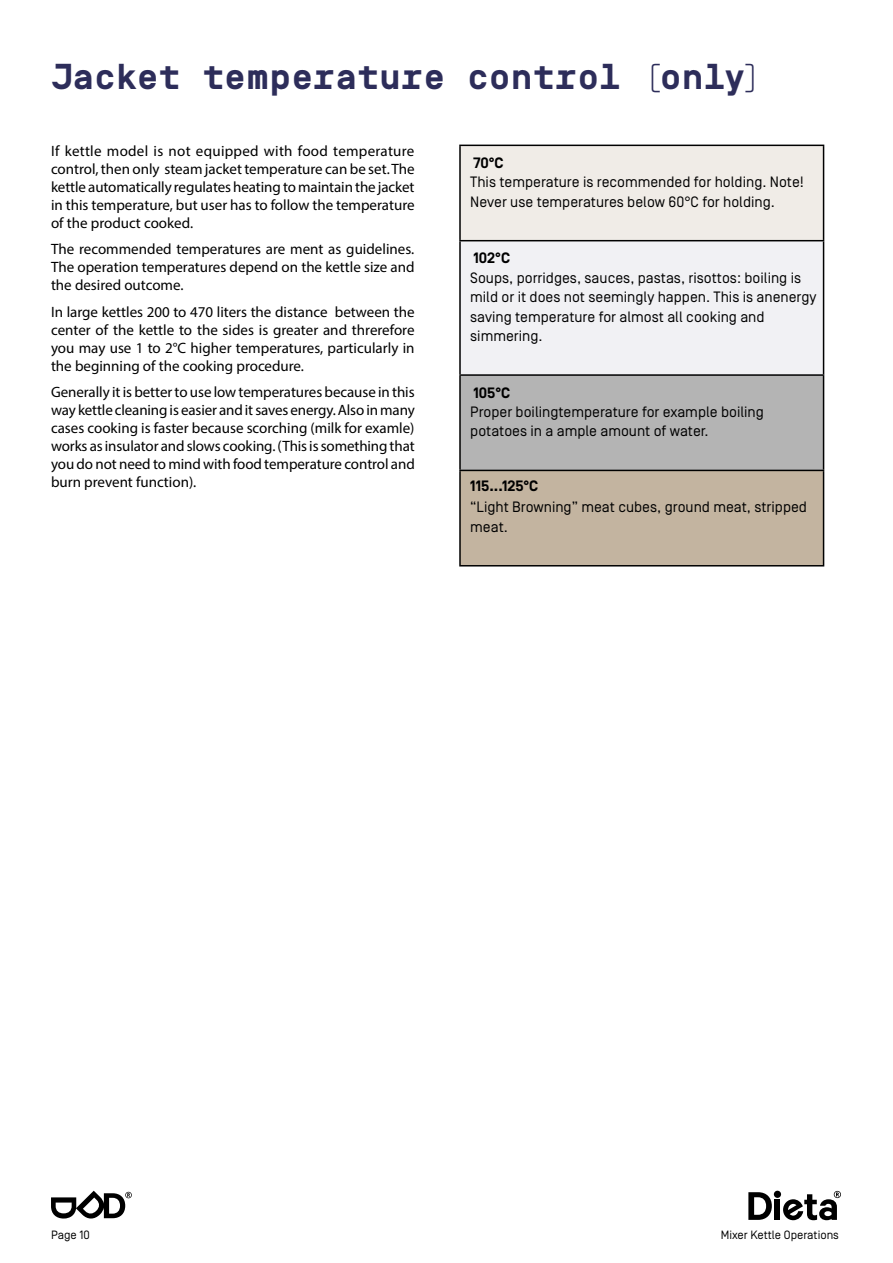
<style>
.page{position:relative;width:893px;height:1263px;background:#fff}
.page>*{position:absolute;margin:0;border:0;box-sizing:border-box;transform-origin:0 0}
.t1{font:700 36px "Simplon Mono";color:#2d2d5a}
.t2{font:15px/18px "Myriad Pro";color:#000;text-align:justify}
.t3{font:15px/19.5px "Simplon Norm";color:#000}
.t4{font:700 15px "Simplon Norm";color:#000}
.t5{font:12px "Simplon Norm";color:#000}
</style>
<div class="page">
<svg style="left:748px;top:1192px;width:24px;height:28px"></svg>
<div style="left:775px;top:1200px;width:5px;height:20px;background:#000"></div>
<div style="left:774px;top:1191px;width:7px;height:7px;background:#000;border-radius:50%"></div>
<svg style="left:783px;top:1191px;width:58px;height:29px"></svg>
<svg style="left:51px;top:1191px;width:81px;height:28px"></svg>
<div style="left:460px;top:145px;width:364px;height:96px;background:#f0ece7"></div>
<div style="left:460px;top:241px;width:364px;height:134px;background:#f1f1f4"></div>
<div style="left:460px;top:375px;width:364px;height:95px;background:#b4b4b4"></div>
<div style="left:460px;top:470px;width:364px;height:96px;background:#c3b4a0"></div>
<hr style="left:459px;top:145px;width:365px;height:1px;background:#000">
<hr style="left:459px;top:146px;width:2px;height:94px;background:#000">
<hr style="left:823px;top:146px;width:1px;height:94px;background:#000">
<hr style="left:459px;top:240px;width:365px;height:1px;background:#000">
<hr style="left:459px;top:241px;width:2px;height:133px;background:#000">
<hr style="left:823px;top:241px;width:1px;height:133px;background:#000">
<hr style="left:459px;top:374px;width:365px;height:2px;background:#000">
<hr style="left:459px;top:376px;width:2px;height:94px;background:#000">
<hr style="left:823px;top:376px;width:1px;height:94px;background:#000">
<hr style="left:459px;top:470px;width:365px;height:1px;background:#000">
<hr style="left:459px;top:471px;width:2px;height:94px;background:#000">
<hr style="left:823px;top:471px;width:1px;height:94px;background:#000">
<hr style="left:459px;top:565px;width:365px;height:1px;background:#000">
<h1 class="t1" style="left:51px;top:57px;width:713px">Jacket temperature control (only)</h1>
<p class="t2" style="left:51px;top:142px;width:365px">If kettle model is not equipped with food temperature control, then only steam jacket temperature can be set. The kettle automatically regulates heating to maintain the jacket in this temperature, but user has to follow the temperature of the product cooked.</p>
<p class="t2" style="left:51px;top:240px;width:365px">The recommended temperatures are ment as guidelines.<br>The operation temperatures depend on the kettle size and the desired outcome.</p>
<p class="t2" style="left:51px;top:303px;width:365px">In large kettles 200 to 470 liters the distance between the center of the kettle to the sides is greater and threrefore you may use 1 to 2°C higher temperatures, particularly in the beginning of the cooking procedure.</p>
<p class="t2" style="left:51px;top:383px;width:365px">Generally it is better to use low temperatures because in this way kettle cleaning is easier and it saves energy. Also in many cases cooking is faster because scorching (milk for examle) works as insulator and slows cooking. (This is something that you do not need to mind with food temperature control and burn prevent function).</p>
<p class="t4" style="left:473px;top:155px;width:32px">70°C</p>
<p class="t3" style="left:470px;top:173px;width:335px">This temperature is recommended for holding. Note!<br>Never use temperatures below 60°C for holding.</p>
<p class="t4" style="left:473px;top:250px;width:38px">102°C</p>
<p class="t3" style="left:470px;top:268px;width:348px">Soups, porridges, sauces, pastas, risottos: boiling is mild or it does not seemingly happen. This is anenergy saving temperature for almost all cooking and simmering.</p>
<p class="t4" style="left:473px;top:384px;width:38px">105°C</p>
<p class="t3" style="left:470px;top:402px;width:295px">Proper boilingtemperature for example boiling potatoes in a ample amount of water.</p>
<p class="t4" style="left:470px;top:478px;width:70px">115...125°C</p>
<p class="t3" style="left:470px;top:498px;width:338px">“Light Browning” meat cubes, ground meat, stripped meat.</p>
<p class="t5" style="left:51px;top:1228px;width:40px">Page 10</p>
<p class="t5" style="left:721px;top:1228px;width:120px">Mixer Kettle Operations</p>
</div>
